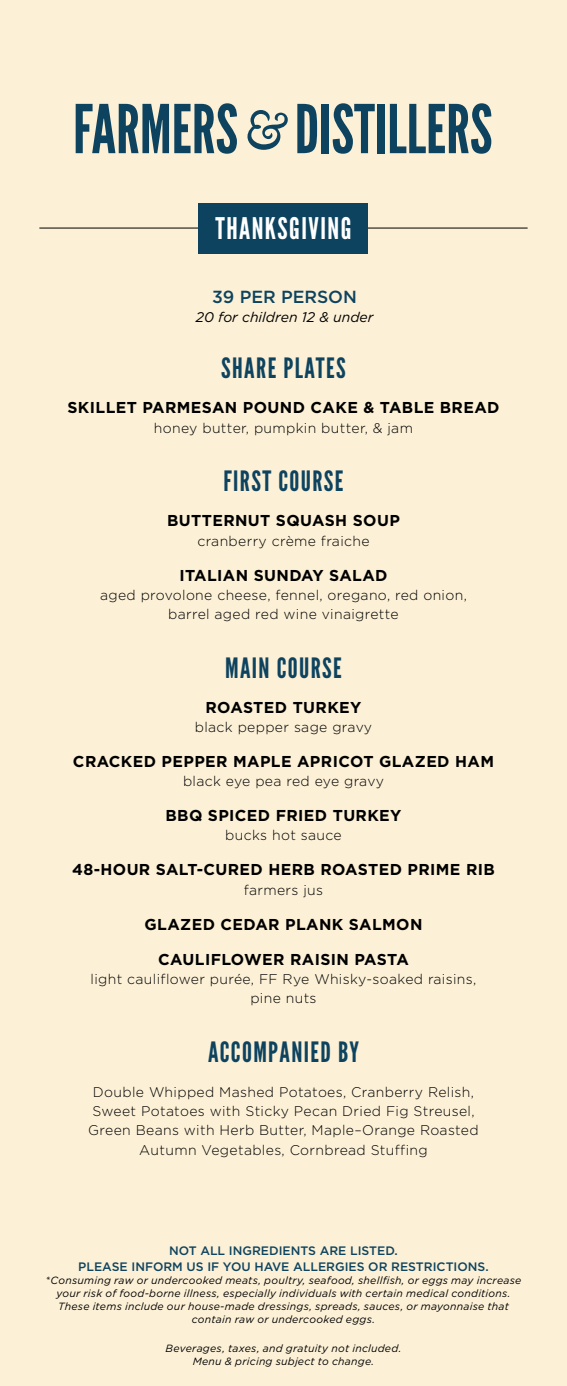
<style>
.page{position:relative;width:567px;height:1386px;background:#fcf0d6}
.page>*{position:absolute;margin:0;border:0;box-sizing:border-box;transform-origin:0 0}
.t1{font:29.75px "League Gothic";letter-spacing:.05em;color:#fff}
.t2{font:28px "League Gothic";letter-spacing:.05em;color:#0d435f}
.t3{font:500 17.5px "Gotham";color:#0d435f}
.t4{font:700 15.75px "Gotham";letter-spacing:.025em;color:#000}
.t5{font:300 14px/19.2px "Gotham";letter-spacing:.025em;color:#000;text-align:center}
.t6{font:italic 14px "Gotham";color:#000}
.t7{font:500 12.25px/15.4px "Gotham";color:#0d435f;text-align:center}
.t8{font:italic 10.5px/13.1px "Gotham";letter-spacing:.025em;color:#000;text-align:center}
</style>
<div class="page">
<svg style="left:297px;top:104px;width:20px;height:49px"></svg>
<div style="left:322px;top:104px;width:7px;height:49px;background:#0d435f"></div>
<svg style="left:333px;top:103px;width:42px;height:51px"></svg>
<div style="left:378px;top:104px;width:7px;height:49px;background:#0d435f"></div>
<svg style="left:390px;top:103px;width:101px;height:51px"></svg>
<svg style="left:76px;top:103px;width:161px;height:51px"></svg>
<svg style="left:247px;top:110px;width:41px;height:40px"></svg>
<hr style="left:39px;top:228px;width:489px;height:1px;background:#000">
<div style="left:199px;top:203px;width:169px;height:51px;background:#0d435f"></div>
<h1 class="t1" style="left:215px;top:212px;width:138px">THANKSGIVING</h1>
<p class="t3" style="left:212px;top:286px;width:146px">39 PER PERSON</p>
<p class="t6" style="left:196px;top:308px;width:179px">20 for children 12 &amp; under</p>
<h2 class="t2" style="left:221px;top:352px;width:126px">SHARE PLATES</h2>
<p class="t4" style="left:67px;top:397px;width:434px">SKILLET PARMESAN POUND CAKE &amp; TABLE BREAD</p>
<p class="t5" style="left:154px;top:418px;width:261px">honey butter, pumpkin butter, &amp; jam</p>
<h2 class="t2" style="left:223px;top:465px;width:122px">FIRST COURSE</h2>
<p class="t4" style="left:167px;top:510px;width:234px">BUTTERNUT SQUASH SOUP</p>
<p class="t5" style="left:197px;top:531px;width:174px">cranberry crème fraiche</p>
<p class="t4" style="left:179px;top:565px;width:210px">ITALIAN SUNDAY SALAD</p>
<p class="t5" style="left:100px;top:585px;width:368px">aged provolone cheese, fennel, oregano, red onion, barrel aged red wine vinaigrette</p>
<h2 class="t2" style="left:225px;top:652px;width:118px">MAIN COURSE</h2>
<p class="t4" style="left:206px;top:697px;width:157px">ROASTED TURKEY</p>
<p class="t5" style="left:195px;top:717px;width:179px">black pepper sage gravy</p>
<p class="t4" style="left:73px;top:751px;width:423px">CRACKED PEPPER MAPLE APRICOT GLAZED HAM</p>
<p class="t5" style="left:183px;top:771px;width:202px">black eye pea red eye gravy</p>
<p class="t4" style="left:165px;top:805px;width:238px">BBQ SPICED FRIED TURKEY</p>
<p class="t5" style="left:225px;top:825px;width:118px">bucks hot sauce</p>
<p class="t4" style="left:72px;top:859px;width:424px">48-HOUR SALT-CURED HERB ROASTED PRIME RIB</p>
<p class="t5" style="left:244px;top:880px;width:81px">farmers jus</p>
<p class="t4" style="left:145px;top:914px;width:279px">GLAZED CEDAR PLANK SALMON</p>
<p class="t4" style="left:158px;top:949px;width:252px">CAULIFLOWER RAISIN PASTA</p>
<p class="t5" style="left:91px;top:969px;width:387px">light cauliflower purée, FF Rye Whisky-soaked raisins, pine nuts</p>
<h2 class="t2" style="left:208px;top:1036px;width:152px">ACCOMPANIED BY</h2>
<p class="t5" style="left:88px;top:1082px;width:392px">Double Whipped Mashed Potatoes, Cranberry Relish, Sweet Potatoes with Sticky Pecan Dried Fig Streusel, Green Beans with Herb Butter, Maple–Orange Roasted Autumn Vegetables, Cornbread Stuffing</p>
<p class="t7" style="left:78px;top:1243px;width:412px">NOT ALL INGREDIENTS ARE LISTED.<br>PLEASE INFORM US IF YOU HAVE ALLERGIES OR RESTRICTIONS.</p>
<p class="t8" style="left:46px;top:1273px;width:477px">*Consuming raw or undercooked meats, poultry, seafood, shellfish, or eggs may increase your risk of food-borne illness, especially individuals with certain medical conditions.<br>These items include our house-made dressings, spreads, sauces, or mayonnaise that contain raw or undercooked eggs.</p>
<p class="t8" style="left:166px;top:1341px;width:237px">Beverages, taxes, and gratuity not included.<br>Menu &amp; pricing subject to change.</p>
</div>
